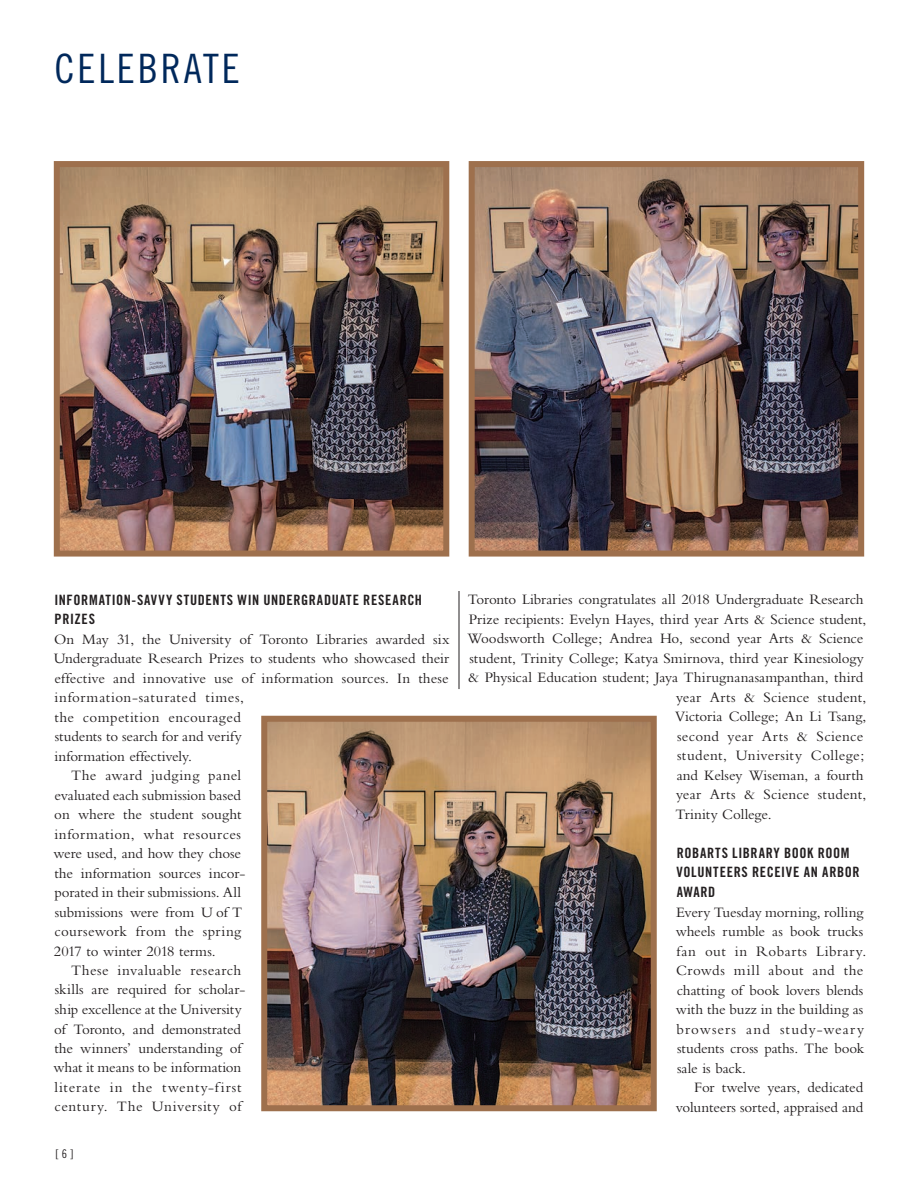
<style>
.page{position:relative;width:918px;height:1188px;background:#fff}
.page>*{position:absolute;margin:0;border:0;box-sizing:border-box;transform-origin:0 0}
.t1{font:40.5px "Trade Gothic LT Std Cn 18";letter-spacing:.07em;color:#00285b}
.t2{font:15px/19.5px "Bembo";letter-spacing:.005em;color:#231f20}
.t3{font:15px "Bembo";letter-spacing:.025em;color:#231f20}
.t4{font:15px "Bembo";letter-spacing:.045em;color:#231f20}
.t5{font:15px "Bembo";letter-spacing:.03em;color:#231f20}
.t6{font:15px "Bembo";letter-spacing:.055em;color:#231f20}
.t7{font:15px "Bembo";letter-spacing:.035em;color:#231f20}
.t8{font:14.25px/19.5px "Trade Gothic LT Std Bd Cn 20";letter-spacing:.045em;color:#231f20}
.t9{font:12px "Trade Gothic LT Std Cn 18";color:#231f20}
</style>
<div class="page">
<hr style="left:459px;top:591px;width:1px;height:98px;background:#231f20">
<img style="left:53px;top:161px;width:397px;height:396px">
<img style="left:468px;top:161px;width:397px;height:396px">
<img style="left:261px;top:715px;width:396px;height:397px">
<h1 class="t1" style="left:54px;top:45px;width:187px">CELEBRATE</h1>
<p class="t8" style="left:55px;top:590px;width:369px">INFORMATION-SAVVY STUDENTS WIN UNDERGRADUATE RESEARCH<br>PRIZES</p>
<p class="t2" style="left:54px;top:629px;width:397px">On May 31, the University of Toronto Libraries awarded six</p>
<p class="t2" style="left:54px;top:648px;width:397px">Undergraduate Research Prizes to students who showcased their</p>
<p class="t2" style="left:54px;top:668px;width:396px">effective and innovative use of information sources. In these</p>
<p class="t4" style="left:54px;top:689px;width:191px">information-saturated times,</p>
<p class="t3" style="left:54px;top:708px;width:188px">the competition encouraged</p>
<p class="t2" style="left:55px;top:726px;width:188px">students to search for and verify</p>
<p class="t2" style="left:54px;top:746px;width:139px">information effectively.</p>
<p class="t3" style="left:71px;top:767px;width:171px">The award judging panel</p>
<p class="t2" style="left:54px;top:785px;width:188px">evaluated each submission based</p>
<p class="t2" style="left:54px;top:804px;width:189px">on where the student sought</p>
<p class="t5" style="left:54px;top:825px;width:188px">information, what resources</p>
<p class="t2" style="left:54px;top:843px;width:189px">were used, and how they chose</p>
<p class="t2" style="left:54px;top:863px;width:193px">the information sources incor-</p>
<p class="t2" style="left:55px;top:882px;width:188px">porated in their submissions. All</p>
<p class="t2" style="left:55px;top:902px;width:189px">submissions were from U of T</p>
<p class="t3" style="left:54px;top:923px;width:188px">coursework from the spring</p>
<p class="t2" style="left:54px;top:941px;width:163px">2017 to winter 2018 terms.</p>
<p class="t3" style="left:71px;top:962px;width:172px">These invaluable research</p>
<p class="t2" style="left:55px;top:980px;width:192px">skills are required for scholar-</p>
<p class="t2" style="left:55px;top:999px;width:188px">ship excellence at the University</p>
<p class="t2" style="left:54px;top:1019px;width:188px">of Toronto, and demonstrated</p>
<p class="t2" style="left:54px;top:1038px;width:189px">the winners’ understanding of</p>
<p class="t2" style="left:54px;top:1058px;width:189px">what it means to be information</p>
<p class="t6" style="left:54px;top:1079px;width:189px">literate in the twenty-first</p>
<p class="t7" style="left:54px;top:1098px;width:189px">century. The University of</p>
<p class="t9" style="left:56px;top:1147px;width:19px">[ 6 ]</p>
<p class="t2" style="left:468px;top:590px;width:397px">Toronto Libraries congratulates all 2018 Undergraduate Research</p>
<p class="t2" style="left:469px;top:609px;width:399px">Prize recipients: Evelyn Hayes, third year Arts &amp; Science student,</p>
<p class="t2" style="left:467px;top:629px;width:397px">Woodsworth College; Andrea Ho, second year Arts &amp; Science</p>
<p class="t2" style="left:470px;top:648px;width:396px">student, Trinity College; Katya Smirnova, third year Kinesiology</p>
<p class="t2" style="left:468px;top:668px;width:397px">&amp; Physical Education student; Jaya Thirugnanasampanthan, third</p>
<p class="t2" style="left:676px;top:687px;width:192px">year Arts &amp; Science student,</p>
<p class="t2" style="left:675px;top:707px;width:193px">Victoria College; An Li Tsang,</p>
<p class="t2" style="left:677px;top:726px;width:188px">second year Arts &amp; Science</p>
<p class="t3" style="left:677px;top:747px;width:189px">student, University College;</p>
<p class="t2" style="left:677px;top:765px;width:188px">and Kelsey Wiseman, a fourth</p>
<p class="t2" style="left:676px;top:785px;width:192px">year Arts &amp; Science student,</p>
<p class="t2" style="left:675px;top:804px;width:98px">Trinity College.</p>
<p class="t8" style="left:677px;top:843px;width:185px">ROBARTS LIBRARY BOOK ROOM<br>VOLUNTEERS RECEIVE AN ARBOR<br>AWARD</p>
<p class="t2" style="left:676px;top:902px;width:192px">Every Tuesday morning, rolling wheels rumble as book trucks fan out in Robarts Library.<br>Crowds mill about and the chatting of book lovers blends with the buzz in the building as browsers and study-weary students cross paths. The book sale is back.</p>
<p class="t2" style="left:676px;top:1077px;width:189px;text-align:right">For twelve years, dedicated volunteers sorted, appraised and</p>
</div>
